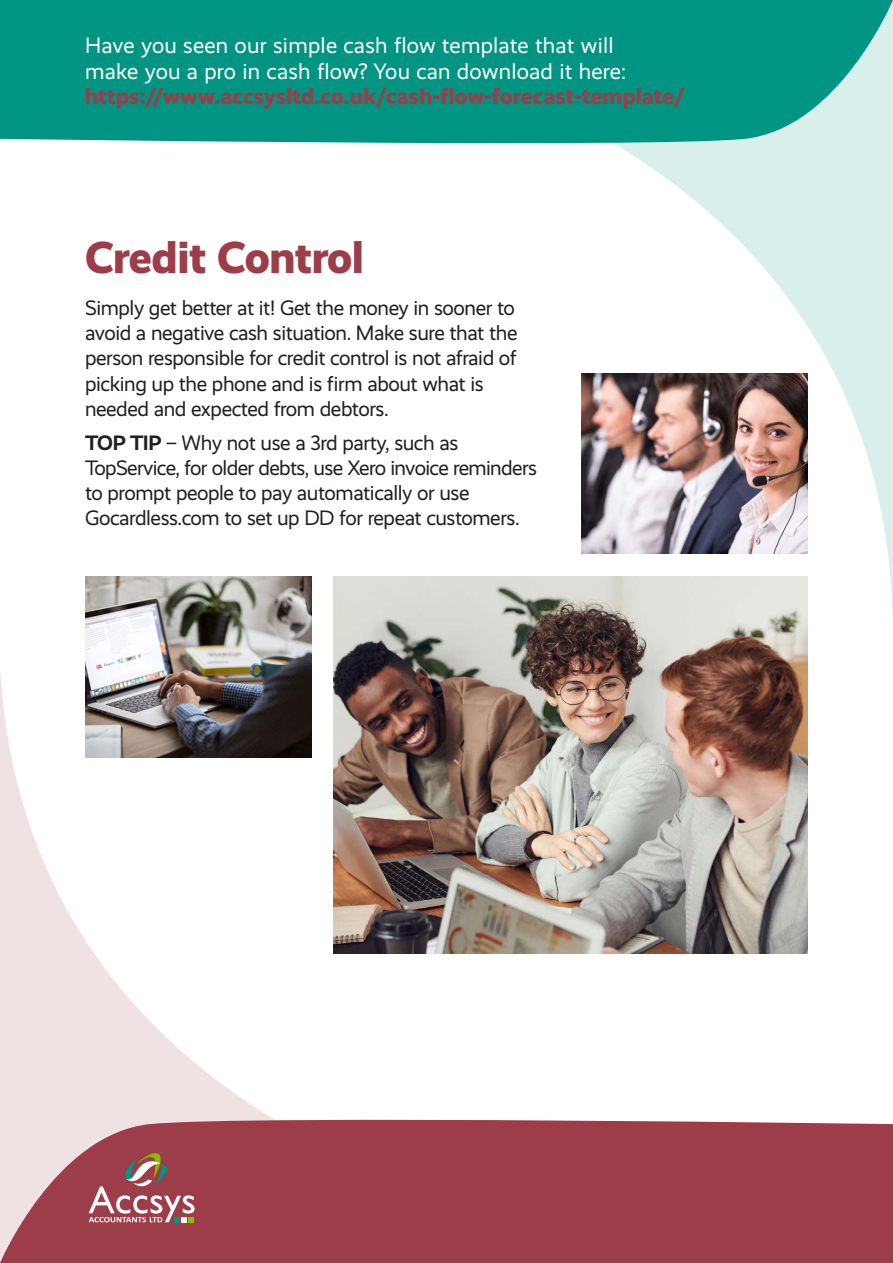
<style>
.page{position:relative;width:893px;height:1263px;background:#fff}
.page>*{position:absolute;margin:0;border:0;box-sizing:border-box;transform-origin:0 0}
.t1{font:800 45px "Realist";letter-spacing:-.01em;color:#9d3d49}
.t2{font:22.5px/25.5px "Realist";letter-spacing:.01em;color:#fff}
.t3{font:800 22.5px "Realist";letter-spacing:.01em;color:#9d3d49}
.t4{font:21px/25.2px "Realist";letter-spacing:-.02em;color:#231f20}
.s1{font-weight:700}
</style>
<div class="page">
<svg style="left:581px;top:149px;width:312px;height:469px"></svg>
<img style="left:333px;top:576px;width:475px;height:51px">
<svg style="left:0;top:0;width:893px;height:149px;background:#179d8e"></svg>
<img style="left:85px;top:576px;width:227px;height:51px">
<img style="left:0;top:627px;width:808px;height:487px">
<svg style="left:0;top:1114px;width:893px;height:149px;background:#a6505b"></svg>
<svg style="left:89px;top:1153px;width:106px;height:69px;background:#a96368"></svg>
<p class="t2" style="left:85px;top:33px;width:543px">Have you seen our simple cash flow template that will make you a pro in cash flow? You can download it here:</p>
<p class="t3" style="left:85px;top:83px;width:601px">https://www.accsysltd.co.uk/cash-flow-forecast-template/</p>
<h1 class="t1" style="left:85px;top:231px;width:280px">Credit Control</h1>
<p class="t4" style="left:85px;top:295px;width:434px">Simply get better at it! Get the money in sooner to avoid a negative cash situation. Make sure that the person responsible for credit control is not afraid of picking up the phone and is firm about what is needed and expected from debtors.</p>
<p class="t4" style="left:85px;top:430px;width:453px"><span class="s1">TOP TIP</span> – Why not use a 3rd party, such as TopService, for older debts, use Xero invoice reminders to prompt people to pay automatically or use Gocardless.com to set up DD for repeat customers.</p>
</div>
